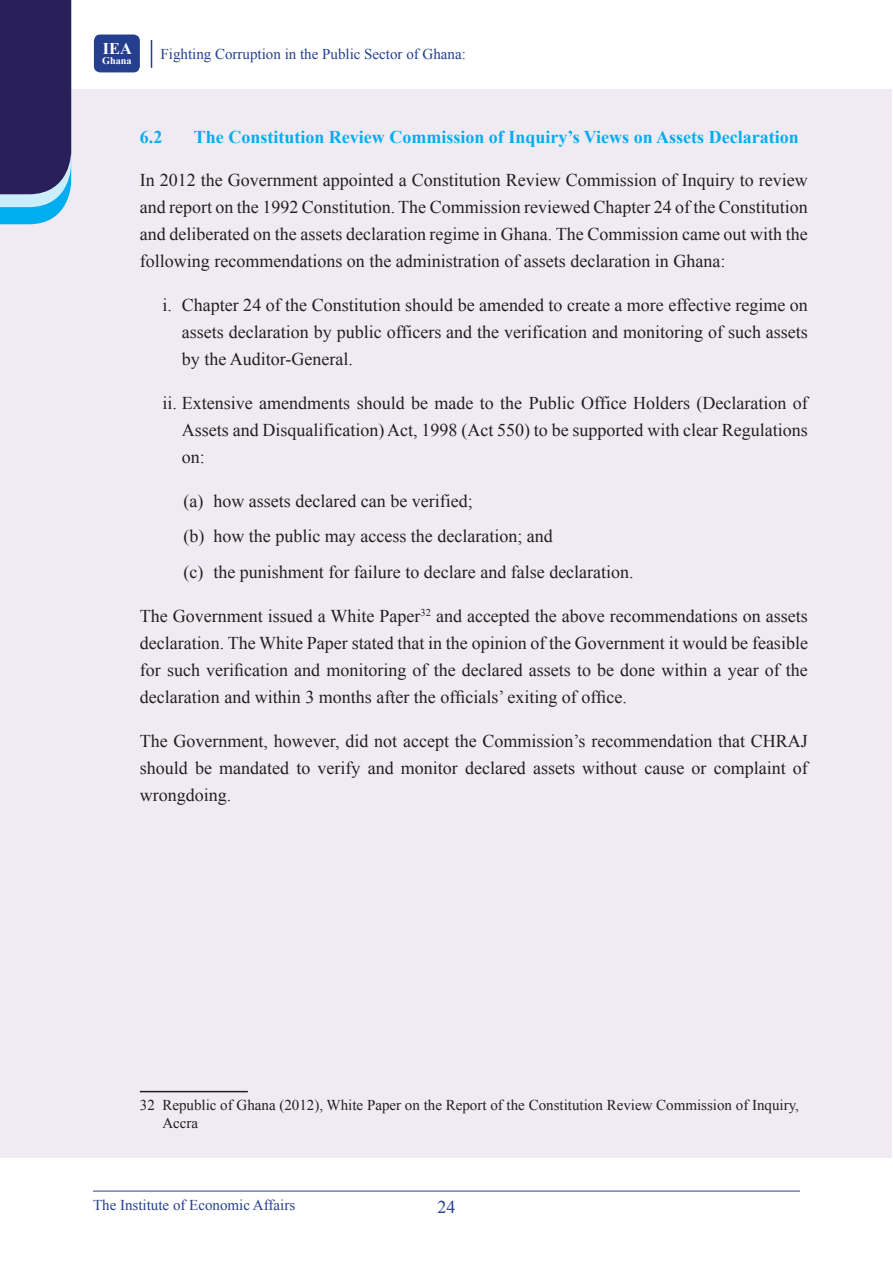
<style>
.page{position:relative;width:893px;height:1263px;background:#fff}
.page>*{position:absolute;margin:0;border:0;box-sizing:border-box;transform-origin:0 0}
.body{font:18px/27px "Times New Roman";color:#231f20;text-align:justify}
._1{font:18px/27px "Times New Roman";color:#231f20;text-align:justify}
.body_head{font:700 18px "Times New Roman";color:#00aeef}
.t1{font:18px "Times New Roman";color:#253f8e}
.t2{font:700 16.35px "Times New Roman";color:#fff}
.foot_note{font:15px/18px "Times New Roman";color:#231f20}
.t3{font:15px "Times New Roman";color:#253f8e}
.t4{font:700 10.2px "Times New Roman";color:#fff}
</style>
<div class="page">
<svg style="left:151px;top:40px;width:1px;height:28px"></svg>
<hr style="left:93px;top:1191px;width:707px;height:1px;background:#253f8e">
<div style="left:94px;top:35px;width:46px;height:37px;background:#253f8e;border-radius:6px"></div>
<div style="left:0;top:89px;width:892px;height:1068px;background:#f0ebf3"></div>
<svg style="left:0;top:0;width:71px;height:224px;background:#333b72"></svg>
<hr style="left:140px;top:1091px;width:108px;height:1px;background:#231f20">
<p class="t2" style="left:103px;top:37px;width:31px">IEA</p>
<p class="t4" style="left:102px;top:54px;width:31px">Ghana</p>
<p class="t3" style="left:161px;top:44px;width:307px">Fighting Corruption in the Public Sector of Ghana:</p>
<p class="body_head" style="left:140px;top:125px;width:24px">6.2</p>
<p class="body_head" style="left:194px;top:125px;width:606px">The Constitution Review Commission of Inquiry’s Views on Assets Declaration</p>
<p class="body" style="left:140px;top:166px;width:670px">In 2012 the Government appointed a Constitution Review Commission of Inquiry to review and report on the 1992 Constitution. The Commission reviewed Chapter 24 of the Constitution and deliberated on the assets declaration regime in Ghana. The Commission came out with the following recommendations on the administration of assets declaration in Ghana:</p>
<p class="_1" style="left:182px;top:291px;width:628px;text-indent:-20px">i. Chapter 24 of the Constitution should be amended to create a more effective regime on assets declaration by public officers and the verification and monitoring of such assets by the Auditor-General.</p>
<p class="_1" style="left:182px;top:389px;width:628px;text-indent:-20px">ii. Extensive amendments should be made to the Public Office Holders (Declaration of Assets and Disqualification) Act, 1998 (Act 550) to be supported with clear Regulations on:</p>
<p class="_1" style="left:183px;top:487px;width:291px">(a) how assets declared can be verified;</p>
<p class="_1" style="left:183px;top:522px;width:371px">(b) how the public may access the declaration; and</p>
<p class="_1" style="left:183px;top:558px;width:452px">(c) the punishment for failure to declare and false declaration.</p>
<p class="body" style="left:140px;top:602px;width:670px">The Government issued a White Paper<sup>32</sup> and accepted the above recommendations on assets declaration. The White Paper stated that in the opinion of the Government it would be feasible for such verification and monitoring of the declared assets to be done within a year of the declaration and within 3 months after the officials’ exiting of office.</p>
<p class="body" style="left:140px;top:727px;width:670px">The Government, however, did not accept the Commission’s recommendation that CHRAJ should be mandated to verify and monitor declared assets without cause or complaint of wrongdoing.</p>
<p class="foot_note" style="left:162px;top:1095px;width:638px;text-indent:-22px">32 Republic of Ghana (2012), White Paper on the Report of the Constitution Review Commission of Inquiry,<br>Accra</p>
<p class="t3" style="left:93px;top:1195px;width:204px">The Institute of Economic Affairs</p>
<p class="t1" style="left:437px;top:1194px;width:19px">24</p>
</div>
